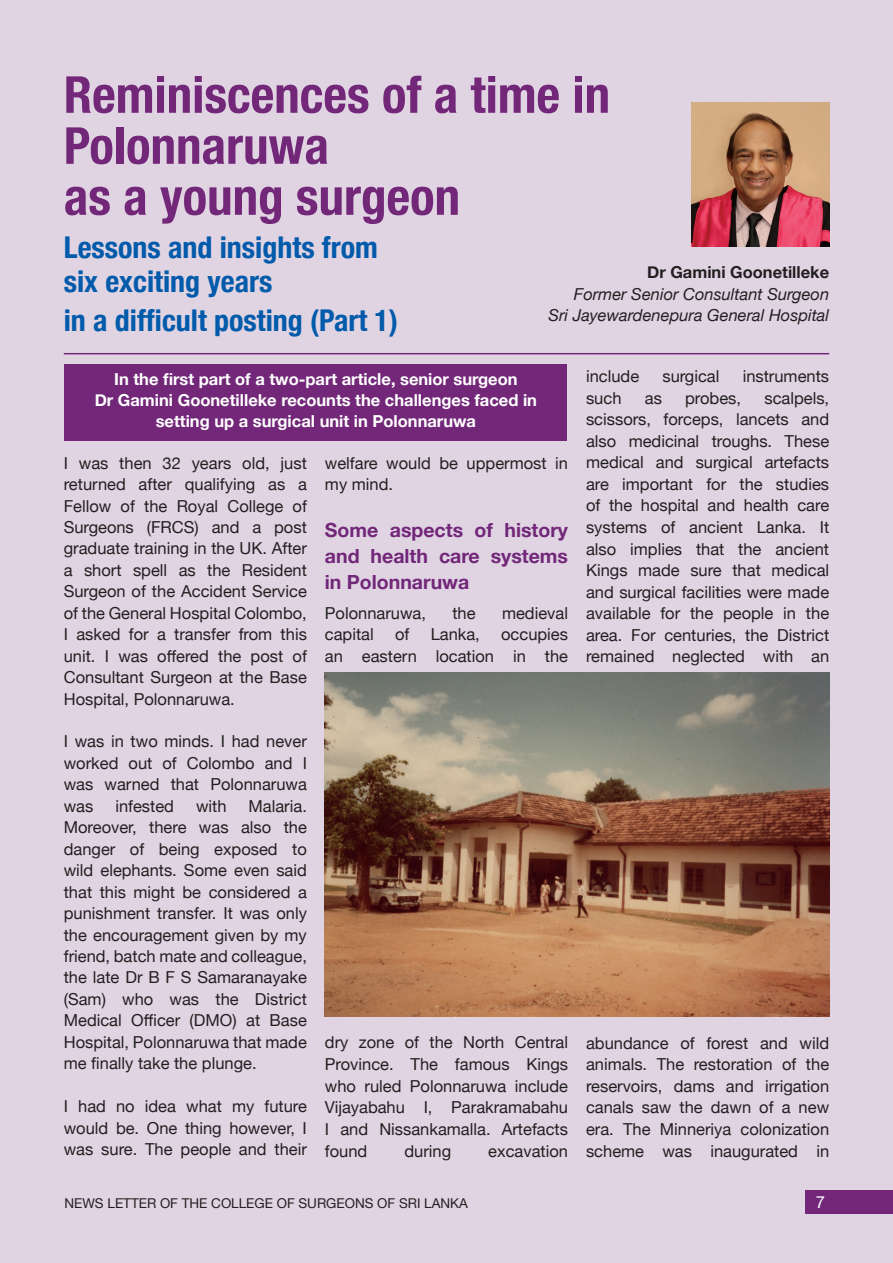
<style>
.page{position:relative;width:893px;height:1263px;background:#e0d4e3}
.page>*{position:absolute;margin:0;border:0;box-sizing:border-box;transform-origin:0 0}
.t1{font:700 condensed 51px/51px "Helvetica Neue";color:#722779}
.t2{font:700 condensed 30px/34.5px "Helvetica Neue";color:#015aaa}
.t3{font:700 19.5px/25.5px "Helvetica Neue";color:#722779;text-align:justify}
.t4{font:16.5px/21.5px "Helvetica Neue";color:#231f20;text-align:justify}
.t5{font:700 16.5px/21.5px "Helvetica Neue";color:#fff;text-align:center}
.t6{font:italic 16.5px/21.5px "Helvetica Neue";color:#231f20;text-align:right}
.t7{font:700 16.5px "Helvetica Neue";color:#231f20}
.t8{font:16.5px "Helvetica Neue";color:#fff}
.t9{font:13.5px "Helvetica Neue";color:#231f20}
</style>
<div class="page">
<hr style="left:64px;top:353px;width:765px;height:1px;background:#722779">
<img style="left:691px;top:102px;width:138px;height:145px">
<div style="left:65px;top:364px;width:502px;height:77px;background:#722779"></div>
<img style="left:325px;top:673px;width:504px;height:343px">
<div style="left:805px;top:1191px;width:88px;height:23px;background:#722779"></div>
<h1 class="t1" style="left:64px;top:66px;width:548px">Reminiscences of a time in<br>Polonnaruwa<br>as a young surgeon</h1>
<h2 class="t2" style="left:64px;top:228px;width:316px">Lessons and insights from six exciting years</h2>
<h2 class="t2" style="left:64px;top:301px;width:336px">in a difficult posting (Part 1)</h2>
<p class="t7" style="left:647px;top:259px;width:183px">Dr Gamini Goonetilleke</p>
<p class="t6" style="left:548px;top:284px;width:282px">Former Senior Consultant Surgeon<br>Sri Jayewardenepura General Hospital</p>
<p class="t5" style="left:95px;top:368px;width:444px">In the first part of a two-part article, senior surgeon<br>Dr Gamini Goonetilleke recounts the challenges faced in setting up a surgical unit in Polonnaruwa</p>
<p class="t4" style="left:64px;top:453px;width:245px">I was then 32 years old, just returned after qualifying as a Fellow of the Royal College of Surgeons (FRCS) and a post graduate training in the UK. After a short spell as the Resident Surgeon of the Accident Service of the General Hospital Colombo, I asked for a transfer from this unit. I was offered the post of Consultant Surgeon at the Base Hospital, Polonnaruwa.</p>
<p class="t4" style="left:64px;top:732px;width:245px">I was in two minds. I had never worked out of Colombo and I was warned that Polonnaruwa was</p>
<p class="t4" style="left:115px;top:796px;width:60px">infested</p>
<p class="t4" style="left:196px;top:796px;width:32px">with</p>
<p class="t4" style="left:64px;top:796px;width:245px;text-indent:185px">Malaria.<br>Moreover, there was also the danger of being exposed to wild elephants. Some even said that this might be considered a punishment transfer. It was only the encouragement given by my friend, batch mate and colleague, the late Dr B F S Samaranayake (Sam) who was the District Medical Officer (DMO) at Base Hospital, Polonnaruwa that made me finally take the plunge.</p>
<p class="t4" style="left:64px;top:1096px;width:245px">I had no idea what my future would be. One thing however, I was sure. The people and their</p>
<p class="t4" style="left:325px;top:453px;width:245px">welfare would be uppermost in my mind.</p>
<p class="t3" style="left:325px;top:518px;width:245px">Some aspects of history and health care systems in Polonnaruwa</p>
<p class="t4" style="left:325px;top:603px;width:103px">Polonnaruwa,</p>
<p class="t4" style="left:452px;top:603px;width:25px">the</p>
<p class="t4" style="left:502px;top:603px;width:68px">medieval</p>
<p class="t4" style="left:325px;top:625px;width:50px">capital</p>
<p class="t4" style="left:395px;top:625px;width:16px">of</p>
<p class="t4" style="left:431px;top:625px;width:51px">Lanka,</p>
<p class="t4" style="left:325px;top:625px;width:245px;text-align:right">occupies<br>an eastern location in the</p>
<p class="t4" style="left:325px;top:1033px;width:245px">dry zone of the North Central Province. The famous Kings who ruled Polonnaruwa include Vijayabahu I, Parakramabahu I and Nissankamalla. Artefacts found</p>
<p class="t4" style="left:404px;top:1141px;width:48px">during</p>
<p class="t4" style="left:488px;top:1141px;width:81px">excavation</p>
<p class="t4" style="left:586px;top:366px;width:55px">include</p>
<p class="t4" style="left:662px;top:366px;width:58px">surgical</p>
<p class="t4" style="left:743px;top:366px;width:88px">instruments</p>
<p class="t4" style="left:586px;top:388px;width:37px">such</p>
<p class="t4" style="left:645px;top:388px;width:19px">as</p>
<p class="t4" style="left:685px;top:388px;width:57px">probes,</p>
<p class="t4" style="left:586px;top:388px;width:245px;text-indent:178px">scalpels, scissors, forceps, lancets and also medicinal troughs. These medical and surgical artefacts are important for the studies of the hospital and health care systems of ancient Lanka. It also implies that the ancient Kings made sure that medical and surgical facilities were made available for the people in the area. For centuries, the District remained neglected with an</p>
<p class="t4" style="left:586px;top:1033px;width:245px">abundance of forest and wild animals. The restoration of the reservoirs, dams and irrigation canals saw the dawn of a new era. The Minneriya colonization scheme was inaugurated in</p>
<p class="t9" style="left:64px;top:1193px;width:21px">News</p>
<p class="t9" style="left:107px;top:1193px;width:17px">Letter</p>
<p class="t9" style="left:160px;top:1193px;width:32px">of the</p>
<p class="t9" style="left:211px;top:1193px;width:20px">College</p>
<p class="t9" style="left:277px;top:1193px;width:41px">of Surgeons</p>
<p class="t9" style="left:377px;top:1193px;width:63px">of Sri Lanka</p>
<p class="t8" style="left:816px;top:1190px;width:11px">7</p>
</div>
